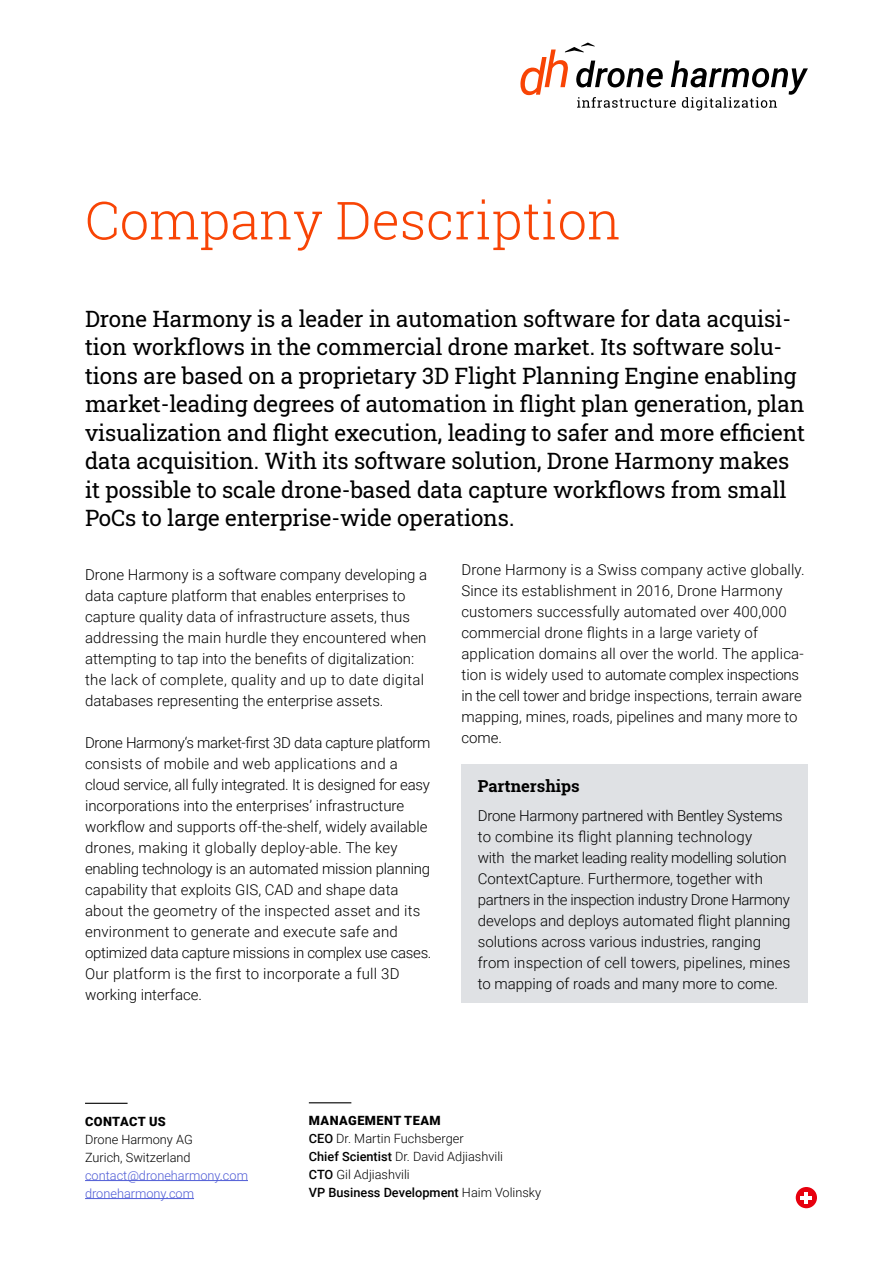
<style>
.page{position:relative;width:893px;height:1263px;background:#fff}
.page>*{position:absolute;margin:0;border:0;box-sizing:border-box;transform-origin:0 0}
.t1{font:300 52.5px "Roboto Slab";color:#f84405}
.t2{font:22.5px/28.5px "Roboto Slab";letter-spacing:-.005em;color:#000}
.t3{font:700 16.5px "Roboto Slab";color:#000}
.t4{font:300 15px/21px "Roboto";color:#000}
.t5{font:300 12.75px/18px "Roboto";color:#000}
.t6{font:300 12.75px/18px "Roboto";color:#4f5cd6}
.t7{font:900 12.75px "Roboto";letter-spacing:.025em;color:#000}
.s1{font-weight:900}
.s2{font-weight:500}
</style>
<div class="page">
<div style="left:461px;top:764px;width:347px;height:239px;background:#dfe1e4"></div>
<hr style="left:309px;top:1102px;width:42px;height:1px;background:#000">
<hr style="left:85px;top:1180px;width:163px;height:1px;background:#4f5cd6">
<hr style="left:85px;top:1198px;width:109px;height:1px;background:#4f5cd6">
<hr style="left:85px;top:1103px;width:43px;height:1px;background:#000">
<div style="left:796px;top:1187px;width:21px;height:21px;background:#e7000e;border-radius:50%"></div>
<svg style="left:801px;top:1192px;width:11px;height:11px"></svg>
<svg style="left:520px;top:43px;width:288px;height:68px"></svg>
<h1 class="t1" style="left:85px;top:184px;width:537px">Company Description</h1>
<p class="t2" style="left:85px;top:304px;width:721px">Drone Harmony is a leader in automation software for data acquisi&shy;tion workflows in the commercial drone market. Its software solu&shy;tions are based on a proprietary 3D Flight Planning Engine enabling market-leading degrees of automation in flight plan generation, plan visualization and flight execution, leading to safer and more efficient data acquisition. With its software solution, Drone Harmony makes it possible to scale drone-based data capture workflows from small PoCs to large enterprise-wide operations.</p>
<p class="t4" style="left:85px;top:563px;width:344px">Drone Harmony is a software company developing a data capture platform that enables enterprises to capture quality data of infrastructure assets, thus addressing the main hurdle they encountered when attempting to tap into the benefits of digitalization: the lack of complete, quality and up to date digital databases representing the enterprise assets.</p>
<p class="t4" style="left:85px;top:731px;width:348px">Drone Harmony‘s market-first 3D data capture platform consists of mobile and web applications and a cloud service, all fully integrated. It is designed for easy incorporations into the enterprises’ infrastructure workflow and supports off-the-shelf, widely available drones, making it globally deploy-able. The key enabling technology is an automated mission planning capability that exploits GIS, CAD and shape data about the geometry of the inspected asset and its environment to generate and execute safe and optimized data capture missions in complex use cases.<br>Our platform is the first to incorporate a full 3D working interface.</p>
<p class="t4" style="left:461px;top:559px;width:345px">Drone Harmony is a Swiss company active globally.<br>Since its establishment in 2016, Drone Harmony customers successfully automated over 400,000 commercial drone flights in a large variety of application domains all over the world. The applica&shy;tion is widely used to automate complex inspections in the cell tower and bridge inspections, terrain aware mapping, mines, roads, pipelines and many more to come.</p>
<p class="t3" style="left:478px;top:774px;width:103px">Partnerships</p>
<p class="t4" style="left:478px;top:805px;width:314px">Drone Harmony partnered with Bentley Systems to combine its flight planning technology<br>with the market leading reality modelling solution ContextCapture. Furthermore, together with partners in the inspection industry Drone Harmony develops and deploys automated flight planning solutions across various industries, ranging from inspection of cell towers, pipelines, mines to mapping of roads and many more to come.</p>
<p class="t7" style="left:85px;top:1112px;width:82px">CONTACT US</p>
<p class="t5" style="left:85px;top:1129px;width:109px">Drone Harmony AG<br>Zurich, Switzerland</p>
<p class="t6" style="left:85px;top:1165px;width:164px">contact@droneharmony.com droneharmony.com</p>
<p class="t5" style="left:309px;top:1111px;width:234px"><span class="s1">MANAGEMENT TEAM<br></span><span class="s2">CEO</span> Dr. Martin Fuchsberger<br><span class="s2">Chief Scientist</span> Dr. David Adjiashvili<br><span class="s2">CTO</span> Gil Adjiashvili<br><span class="s2">VP Business Development</span> Haim Volinsky</p>
</div>
